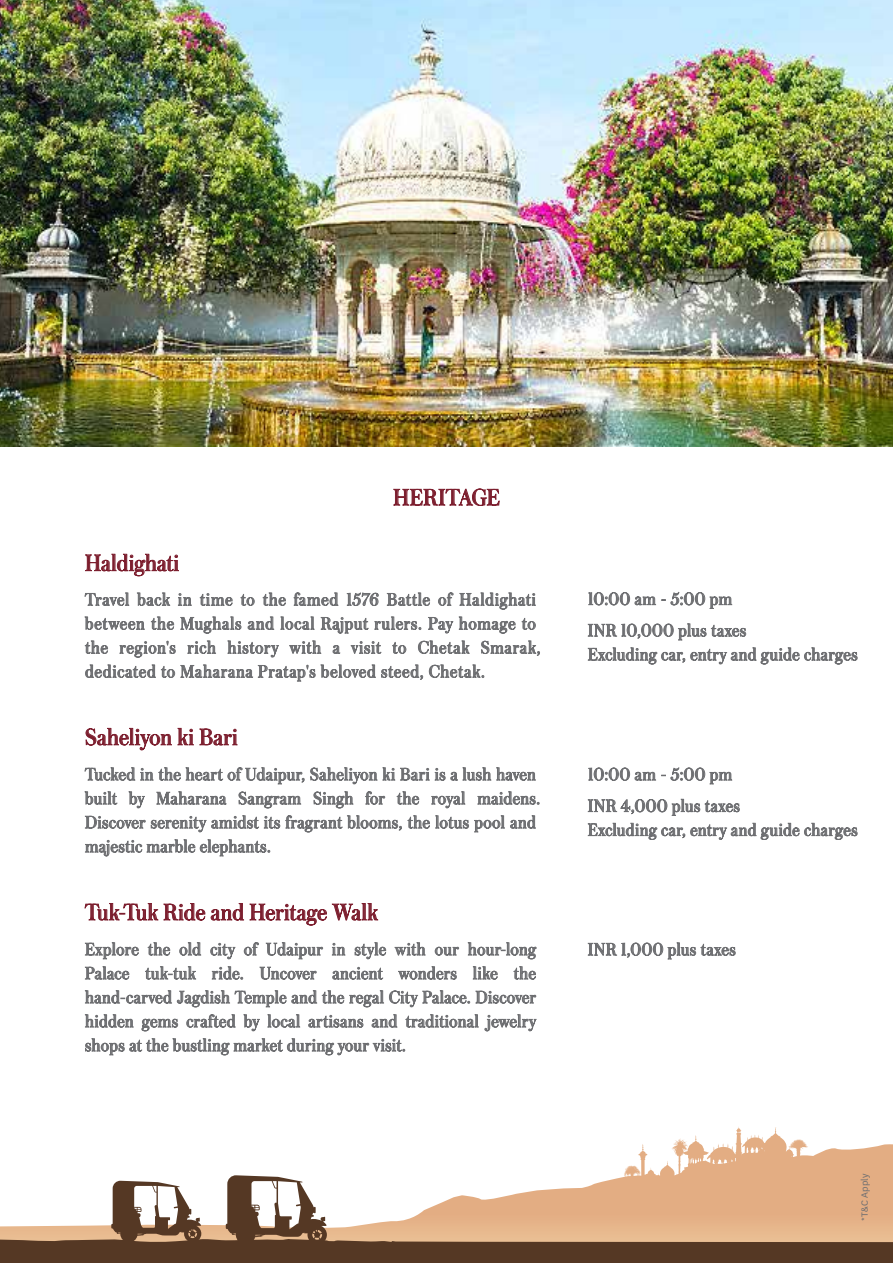
<style>
.page{position:relative;width:893px;height:1263px;background:#fff}
.page>*{position:absolute;margin:0;border:0;box-sizing:border-box;transform-origin:0 0}
.t1{font:24px "Austin Hairline";letter-spacing:.015em;color:#7c1e2e}
.t2{font:18px/24px "Austin Hairline";letter-spacing:.04em;color:#6d6e71}
.t3{font:10.5px "National";letter-spacing:.015em;color:#6d6e71}
</style>
<div class="page">
<svg style="left:732px;top:1127px;width:7px;height:27px"></svg>
<img style="left:0;top:0;width:893px;height:446px">
<svg style="left:393px;top:489px;width:106px;height:17px"></svg>
<svg style="left:85px;top:554px;width:94px;height:22px"></svg>
<svg style="left:85px;top:593px;width:44px;height:13px"></svg>
<svg style="left:137px;top:593px;width:33px;height:13px"></svg>
<svg style="left:178px;top:593px;width:14px;height:12px"></svg>
<svg style="left:200px;top:593px;width:32px;height:13px"></svg>
<svg style="left:241px;top:593px;width:13px;height:13px"></svg>
<svg style="left:263px;top:593px;width:23px;height:13px"></svg>
<svg style="left:294px;top:593px;width:44px;height:13px"></svg>
<svg style="left:347px;top:592px;width:31px;height:14px"></svg>
<svg style="left:387px;top:593px;width:43px;height:13px"></svg>
<svg style="left:438px;top:593px;width:15px;height:13px"></svg>
<svg style="left:460px;top:593px;width:76px;height:16px"></svg>
<svg style="left:85px;top:617px;width:60px;height:13px"></svg>
<svg style="left:151px;top:617px;width:23px;height:13px"></svg>
<svg style="left:85px;top:641px;width:23px;height:13px"></svg>
<svg style="left:120px;top:641px;width:55px;height:16px"></svg>
<svg style="left:85px;top:665px;width:90px;height:13px"></svg>
<svg style="left:181px;top:617px;width:359px;height:64px"></svg>
<svg style="left:588px;top:592px;width:68px;height:13px"></svg>
<svg style="left:662px;top:591px;width:70px;height:18px"></svg>
<svg style="left:588px;top:624px;width:158px;height:16px"></svg>
<svg style="left:588px;top:648px;width:97px;height:16px"></svg>
<svg style="left:691px;top:648px;width:166px;height:16px"></svg>
<svg style="left:85px;top:728px;width:454px;height:104px"></svg>
<svg style="left:85px;top:840px;width:185px;height:16px"></svg>
<svg style="left:588px;top:768px;width:68px;height:12px"></svg>
<svg style="left:662px;top:767px;width:70px;height:17px"></svg>
<svg style="left:588px;top:799px;width:151px;height:16px"></svg>
<svg style="left:588px;top:823px;width:97px;height:16px"></svg>
<svg style="left:691px;top:823px;width:166px;height:16px"></svg>
<svg style="left:85px;top:903px;width:73px;height:17px"></svg>
<svg style="left:164px;top:903px;width:41px;height:17px"></svg>
<svg style="left:211px;top:903px;width:33px;height:17px"></svg>
<svg style="left:250px;top:903px;width:128px;height:22px"></svg>
<svg style="left:85px;top:942px;width:53px;height:17px"></svg>
<svg style="left:148px;top:942px;width:22px;height:13px"></svg>
<svg style="left:180px;top:942px;width:21px;height:13px"></svg>
<svg style="left:211px;top:943px;width:24px;height:16px"></svg>
<svg style="left:244px;top:942px;width:15px;height:13px"></svg>
<svg style="left:266px;top:942px;width:57px;height:17px"></svg>
<svg style="left:332px;top:943px;width:13px;height:12px"></svg>
<svg style="left:355px;top:942px;width:31px;height:17px"></svg>
<svg style="left:395px;top:942px;width:30px;height:13px"></svg>
<svg style="left:435px;top:947px;width:24px;height:8px"></svg>
<svg style="left:468px;top:942px;width:68px;height:17px"></svg>
<svg style="left:85px;top:966px;width:44px;height:13px"></svg>
<svg style="left:145px;top:966px;width:51px;height:13px"></svg>
<svg style="left:212px;top:966px;width:31px;height:13px"></svg>
<svg style="left:260px;top:967px;width:56px;height:12px"></svg>
<svg style="left:333px;top:967px;width:50px;height:12px"></svg>
<svg style="left:398px;top:966px;width:59px;height:13px"></svg>
<svg style="left:473px;top:966px;width:24px;height:13px"></svg>
<svg style="left:514px;top:966px;width:22px;height:13px"></svg>
<svg style="left:85px;top:990px;width:201px;height:17px"></svg>
<svg style="left:292px;top:990px;width:178px;height:17px"></svg>
<svg style="left:476px;top:991px;width:60px;height:12px"></svg>
<svg style="left:85px;top:1014px;width:48px;height:13px"></svg>
<svg style="left:142px;top:1019px;width:36px;height:12px"></svg>
<svg style="left:187px;top:1014px;width:48px;height:13px"></svg>
<svg style="left:244px;top:1014px;width:16px;height:17px"></svg>
<svg style="left:268px;top:1014px;width:32px;height:13px"></svg>
<svg style="left:309px;top:1015px;width:54px;height:12px"></svg>
<svg style="left:372px;top:1014px;width:25px;height:13px"></svg>
<svg style="left:406px;top:1014px;width:72px;height:13px"></svg>
<svg style="left:485px;top:1014px;width:51px;height:17px"></svg>
<svg style="left:85px;top:1038px;width:320px;height:17px"></svg>
<svg style="left:588px;top:943px;width:147px;height:16px"></svg>
<svg style="left:0;top:1175px;width:893px;height:88px"></svg>
<h1 class="t1" style="left:393px;top:481px;width:108px">HERITAGE</h1>
<h1 class="t1" style="left:85px;top:547px;width:95px">Haldighati</h1>
<p class="t2" style="left:85px;top:587px;width:457px">Travel back in time to the famed 1576 Battle of Haldighati between the Mughals and local Rajput rulers. Pay homage to the region's rich history with a visit to Chetak Smarak, dedicated to Maharana Pratap's beloved steed, Chetak.</p>
<p class="t2" style="left:588px;top:583px;width:160px;line-height:31.5px">10:00 am - 5:00 pm<br>INR 10,000 plus taxes</p>
<p class="t2" style="left:588px;top:642px;width:271px">Excluding car, entry and guide charges</p>
<h1 class="t1" style="left:85px;top:721px;width:154px">Saheliyon ki Bari</h1>
<p class="t2" style="left:85px;top:762px;width:456px">Tucked in the heart of Udaipur, Saheliyon ki Bari is a lush haven built by Maharana Sangram Singh for the royal maidens.<br>Discover serenity amidst its fragrant blooms, the lotus pool and majestic marble elephants.</p>
<p class="t2" style="left:588px;top:758px;width:153px;line-height:31.5px">10:00 am - 5:00 pm<br>INR 4,000 plus taxes</p>
<p class="t2" style="left:588px;top:817px;width:271px">Excluding car, entry and guide charges</p>
<h1 class="t1" style="left:85px;top:896px;width:294px">Tuk-Tuk Ride and Heritage Walk</h1>
<p class="t2" style="left:85px;top:937px;width:452px;text-align:justify">Explore the old city of Udaipur in style with our hour-long Palace tuk-tuk ride. Uncover ancient wonders like the hand-carved Jagdish Temple and the regal City Palace. Discover hidden gems crafted by local artisans and traditional jewelry shops at the bustling market during your visit.</p>
<p class="t2" style="left:588px;top:937px;width:149px">INR 1,000 plus taxes</p>
<p class="t3" style="left:858px;top:1221px;width:49px;rotate:-90deg">*T&amp;C Apply</p>
</div>
